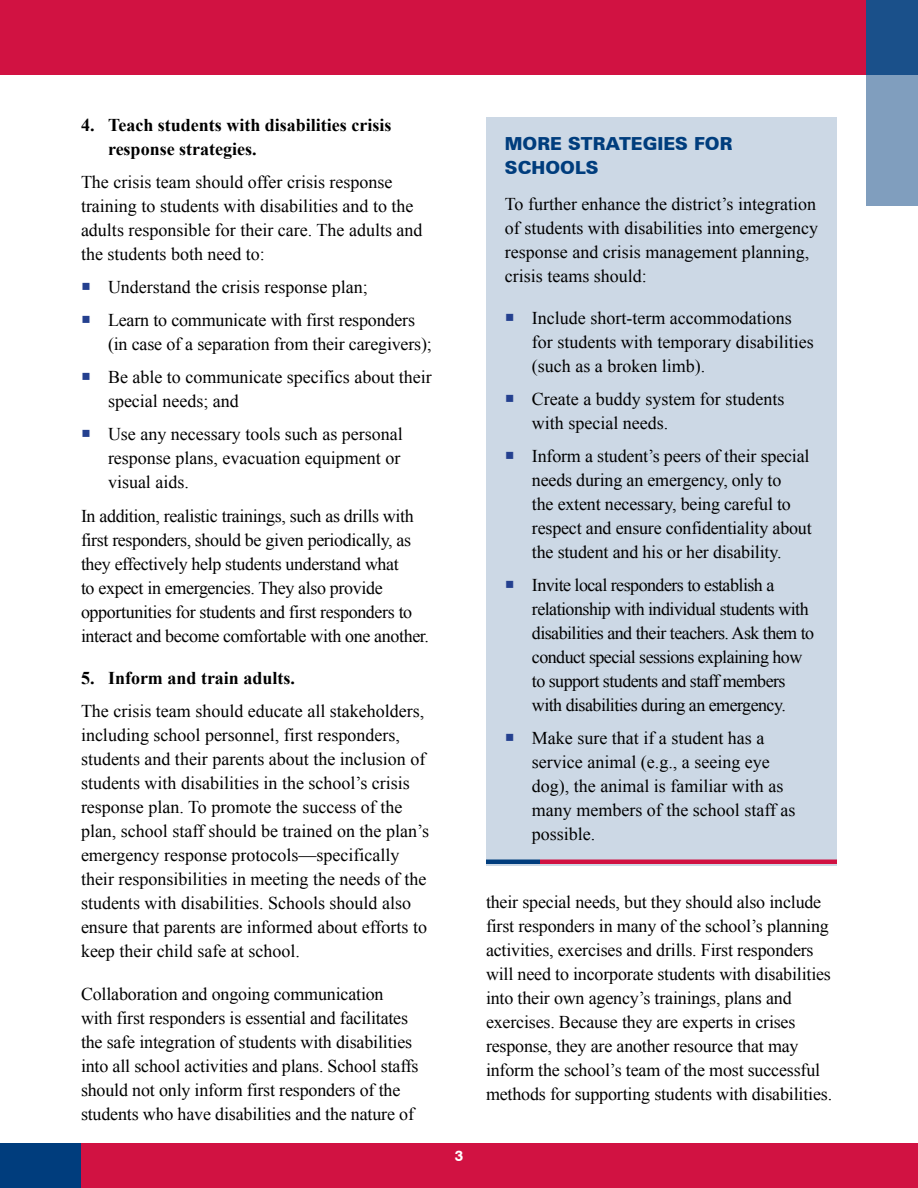
<style>
.page{position:relative;width:918px;height:1188px;background:#fff}
.page>*{position:absolute;margin:0;border:0;box-sizing:border-box;transform-origin:0 0}
.t1{font:18px/24px "Times New Roman";letter-spacing:-.01em;color:#000}
.t2{font:18px/24px "Times New Roman";letter-spacing:-.03em;color:#000}
.t3{font:700 18px/24px "Times New Roman";color:#000}
.t4{font:900 18px "Zurich BT";color:#003d7d}
</style>
<div class="page">
<div style="left:866px;top:20px;width:52px;height:186px;background:#809ebe"></div>
<div style="left:63px;top:1143px;width:855px;height:45px;background:#d11242"></div>
<div style="left:0;top:0;width:893px;height:75px;background:#d11242"></div>
<div style="left:866px;top:0;width:52px;height:75px;background:#1a508a"></div>
<div style="left:0;top:1143px;width:81px;height:45px;background:#003d7d"></div>
<div style="left:486px;top:117px;width:351px;height:749px;background:#ccd8e5"></div>
<hr style="left:486px;top:860px;width:54px;height:4px;background:#003d7d">
<hr style="left:540px;top:860px;width:297px;height:4px;background:#d11242">
<p class="t3" style="left:108px;top:112px;width:285px">Teach students with disabilities crisis response strategies.</p>
<p class="t1" style="left:81px;top:170px;width:343px">The crisis team should offer crisis response training to students with disabilities and to the adults responsible for their care. The adults and the students both need to:</p>
<p class="t1" style="left:108px;top:270px;width:309px;line-height:33px">Understand the crisis response plan;<br>Learn to communicate with first responders</p>
<p class="t1" style="left:108px;top:327px;width:325px;line-height:33px">(in case of a separation from their caregivers);<br>Be able to communicate specifics about their</p>
<p class="t1" style="left:108px;top:384px;width:296px;line-height:33px">special needs; and<br>Use any necessary tools such as personal</p>
<p class="t1" style="left:108px;top:446px;width:294px">response plans, evacuation equipment or visual aids.</p>
<p class="t1" style="left:81px;top:503px;width:350px">In addition, realistic trainings, such as drills with first responders, should be given periodically, as they effectively help students understand what<br>to expect in emergencies. They also provide opportunities for students and first responders to interact and become comfortable with one another.</p>
<p class="t3" style="left:108px;top:666px;width:189px">Inform and train adults.</p>
<p class="t1" style="left:81px;top:699px;width:350px">The crisis team should educate all stakeholders, including school personnel, first responders, students and their parents about the inclusion of students with disabilities in the school’s crisis response plan. To promote the success of the plan, school staff should be trained on the plan’s emergency response protocols—specifically their responsibilities in meeting the needs of the students with disabilities. Schools should also ensure that parents are informed about efforts to keep their child safe at school.</p>
<p class="t1" style="left:81px;top:982px;width:339px">Collaboration and ongoing communication with first responders is essential and facilitates the safe integration of students with disabilities into all school activities and plans. School staffs should not only inform first responders of the students who have disabilities and the nature of</p>
<p class="t3" style="left:81px;top:112px;width:15px">4.</p>
<p class="t3" style="left:81px;top:666px;width:15px">5.</p>
<p class="t4" style="left:505px;top:132px;width:32px">MORE</p>
<p class="t4" style="left:568px;top:132px;width:75px">STRATEGIE</p>
<p class="t4" style="left:675px;top:132px;width:44px">S FOR</p>
<p class="t4" style="left:505px;top:156px;width:28px">SCHOOL</p>
<p class="t4" style="left:586px;top:156px;width:14px">S</p>
<p class="t1" style="left:505px;top:192px;width:315px">To further enhance the district’s integration of students with disabilities into emergency response and crisis management planning, crisis teams should:</p>
<p class="t1" style="left:532px;top:306px;width:283px">Include short-term accommodations for students with temporary disabilities (such as a broken limb).</p>
<p class="t1" style="left:532px;top:387px;width:254px">Create a buddy system for students with special needs.</p>
<p class="t1" style="left:532px;top:444px;width:281px">Inform a student’s peers of their special needs during an emergency, only to<br>the extent necessary, being careful to respect and ensure confidentiality about the student and his or her disability.</p>
<p class="t2" style="left:532px;top:573px;width:284px">Invite local responders to establish a relationship with individual students with disabilities and their teachers. Ask them to conduct special sessions explaining how to support students and staff members with disabilities during an emergency.</p>
<p class="t1" style="left:532px;top:726px;width:265px">Make sure that if a student has a service animal (e.g., a seeing eye dog), the animal is familiar with as many members of the school staff as possible.</p>
<p class="t1" style="left:486px;top:890px;width:348px">their special needs, but they should also include first responders in many of the school’s planning activities, exercises and drills. First responders will need to incorporate students with disabilities into their own agency’s trainings, plans and exercises. Because they are experts in crises response, they are another resource that may inform the school’s team of the most successful methods for supporting students with disabilities.</p>
</div>
